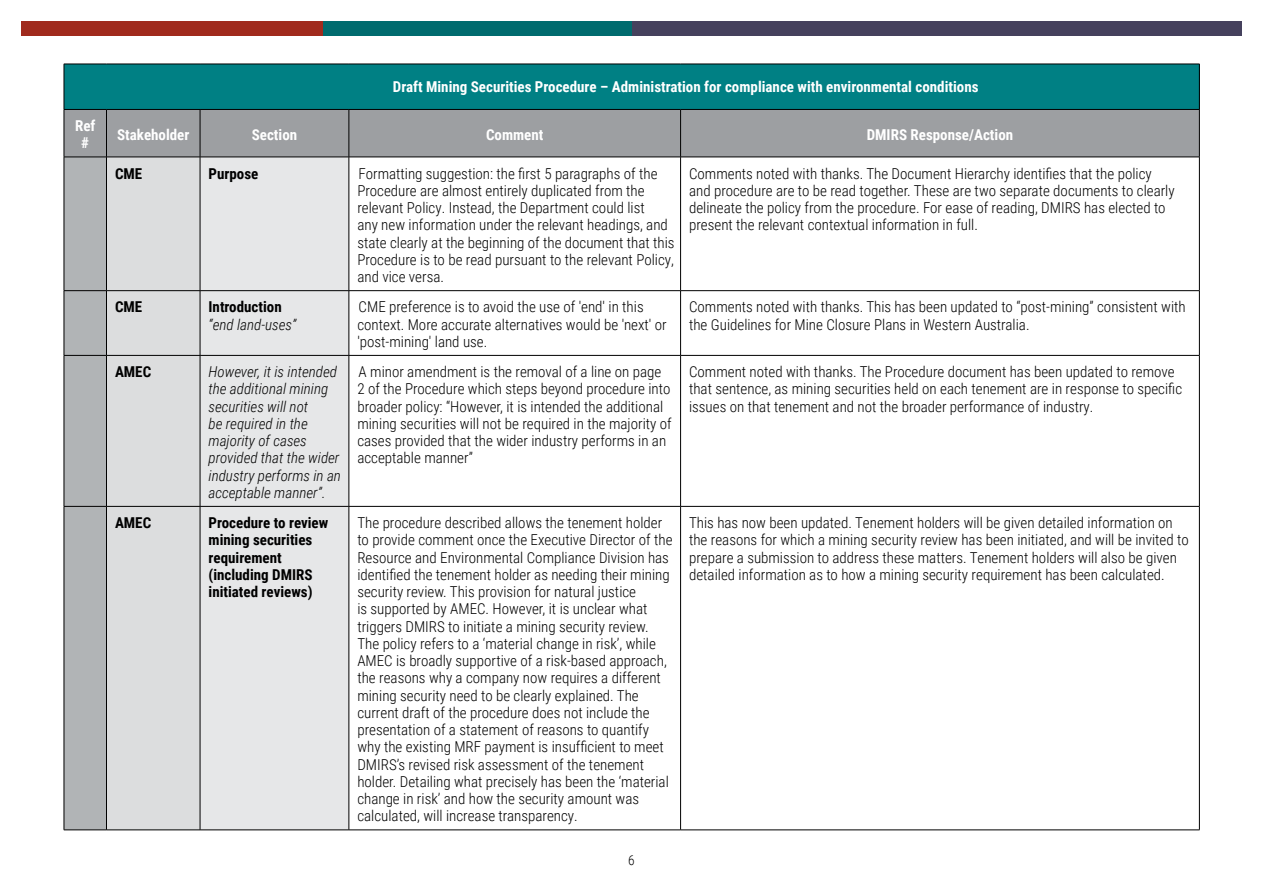
<style>
.page{position:relative;width:1263px;height:893px;background:#fff}
.page>*{position:absolute;margin:0;border:0;box-sizing:border-box;transform-origin:0 0}
.table_text{font:300 15px/17.2px "Roboto Condensed";color:#000}
.table_text-2{font:italic 300 15px/17.2px "Roboto Condensed";color:#000}
.table_text-3{font:700 15px/17.2px "Roboto Condensed";color:#fff;text-align:center}
.table_text-4{font:700 15px/17.2px "Roboto Condensed";color:#000}
.t1{font:300 13.5px "Roboto Condensed";color:#000}
.s1{font-weight:700;font-style:normal}
</style>
<div class="page">
<div style="left:21px;top:21px;width:303px;height:14px;background:#a02a1d"></div>
<div style="left:631px;top:21px;width:611px;height:14px;background:#45415d"></div>
<div style="left:323px;top:21px;width:308px;height:14px;background:#006b6e"></div>
<div style="left:64px;top:64px;width:1135px;height:45px;background:#008084"></div>
<div style="left:65px;top:110px;width:1134px;height:47px;background:#9d9fa2"></div>
<div style="left:65px;top:158px;width:41px;height:672px;background:#b1b4b6"></div>
<div style="left:107px;top:158px;width:93px;height:672px;background:#dcddde"></div>
<div style="left:201px;top:158px;width:148px;height:672px;background:#e6e7e8"></div>
<hr style="left:680px;top:110px;width:1px;height:47px;background:#000">
<hr style="left:1199px;top:110px;width:1px;height:47px;background:#000">
<hr style="left:349px;top:157px;width:332px;height:1px;background:#000">
<hr style="left:681px;top:157px;width:518px;height:1px;background:#000">
<hr style="left:680px;top:157px;width:1px;height:133px;background:#000">
<hr style="left:1199px;top:157px;width:1px;height:133px;background:#000">
<hr style="left:349px;top:290px;width:332px;height:1px;background:#000">
<hr style="left:681px;top:290px;width:518px;height:1px;background:#000">
<hr style="left:680px;top:291px;width:1px;height:64px;background:#000">
<hr style="left:1199px;top:291px;width:1px;height:64px;background:#000">
<hr style="left:349px;top:355px;width:332px;height:1px;background:#000">
<hr style="left:681px;top:355px;width:518px;height:1px;background:#000">
<hr style="left:680px;top:356px;width:1px;height:150px;background:#000">
<hr style="left:1199px;top:356px;width:1px;height:150px;background:#000">
<hr style="left:349px;top:506px;width:332px;height:1px;background:#000">
<hr style="left:681px;top:506px;width:518px;height:1px;background:#000">
<hr style="left:680px;top:507px;width:1px;height:323px;background:#000">
<hr style="left:1199px;top:507px;width:1px;height:323px;background:#000">
<hr style="left:349px;top:830px;width:332px;height:1px;background:#000">
<hr style="left:681px;top:830px;width:518px;height:1px;background:#000">
<hr style="left:64px;top:64px;width:42px;height:1px;background:#000">
<hr style="left:64px;top:64px;width:1px;height:45px;background:#000">
<hr style="left:106px;top:64px;width:94px;height:1px;background:#000">
<hr style="left:200px;top:64px;width:149px;height:1px;background:#000">
<hr style="left:349px;top:64px;width:332px;height:1px;background:#000">
<hr style="left:681px;top:64px;width:518px;height:1px;background:#000">
<hr style="left:1199px;top:64px;width:1px;height:45px;background:#000">
<hr style="left:349px;top:109px;width:332px;height:1px;background:#000">
<hr style="left:681px;top:109px;width:518px;height:1px;background:#000">
<hr style="left:64px;top:109px;width:42px;height:1px;background:#000">
<hr style="left:64px;top:110px;width:1px;height:47px;background:#000">
<hr style="left:64px;top:157px;width:42px;height:1px;background:#000">
<hr style="left:64px;top:157px;width:1px;height:133px;background:#000">
<hr style="left:64px;top:290px;width:42px;height:1px;background:#000">
<hr style="left:64px;top:291px;width:1px;height:64px;background:#000">
<hr style="left:64px;top:355px;width:42px;height:1px;background:#000">
<hr style="left:64px;top:356px;width:1px;height:150px;background:#000">
<hr style="left:64px;top:506px;width:42px;height:1px;background:#000">
<hr style="left:64px;top:507px;width:1px;height:323px;background:#000">
<hr style="left:64px;top:830px;width:42px;height:1px;background:#000">
<hr style="left:106px;top:109px;width:94px;height:1px;background:#000">
<hr style="left:106px;top:110px;width:1px;height:47px;background:#000">
<hr style="left:106px;top:157px;width:94px;height:1px;background:#000">
<hr style="left:106px;top:157px;width:1px;height:133px;background:#000">
<hr style="left:106px;top:290px;width:94px;height:1px;background:#000">
<hr style="left:106px;top:291px;width:1px;height:64px;background:#000">
<hr style="left:106px;top:355px;width:94px;height:1px;background:#000">
<hr style="left:106px;top:356px;width:1px;height:150px;background:#000">
<hr style="left:106px;top:506px;width:94px;height:1px;background:#000">
<hr style="left:106px;top:507px;width:1px;height:323px;background:#000">
<hr style="left:106px;top:830px;width:94px;height:1px;background:#000">
<hr style="left:200px;top:109px;width:149px;height:1px;background:#000">
<hr style="left:200px;top:110px;width:1px;height:47px;background:#000">
<hr style="left:349px;top:110px;width:1px;height:47px;background:#000">
<hr style="left:200px;top:157px;width:149px;height:1px;background:#000">
<hr style="left:200px;top:157px;width:1px;height:133px;background:#000">
<hr style="left:349px;top:157px;width:1px;height:133px;background:#000">
<hr style="left:200px;top:290px;width:149px;height:1px;background:#000">
<hr style="left:200px;top:291px;width:1px;height:64px;background:#000">
<hr style="left:349px;top:291px;width:1px;height:64px;background:#000">
<hr style="left:200px;top:355px;width:149px;height:1px;background:#000">
<hr style="left:200px;top:356px;width:1px;height:150px;background:#000">
<hr style="left:349px;top:356px;width:1px;height:150px;background:#000">
<hr style="left:200px;top:506px;width:149px;height:1px;background:#000">
<hr style="left:200px;top:507px;width:1px;height:323px;background:#000">
<hr style="left:349px;top:507px;width:1px;height:323px;background:#000">
<hr style="left:200px;top:830px;width:149px;height:1px;background:#000">
<p class="table_text-3" style="left:393px;top:78px;width:587px">Draft Mining Securities Procedure – Administration for compliance with environmental conditions</p>
<p class="table_text-3" style="left:75px;top:117px;width:22px">Ref #</p>
<p class="table_text-3" style="left:117px;top:125px;width:74px">Stakeholder</p>
<p class="table_text-3" style="left:252px;top:125px;width:47px">Section</p>
<p class="table_text-3" style="left:486px;top:125px;width:59px">Comment</p>
<p class="table_text-3" style="left:867px;top:125px;width:148px">DMIRS Response/Action</p>
<p class="table_text-4" style="left:115px;top:164px;width:29px">CME</p>
<p class="table_text-4" style="left:209px;top:164px;width:51px">Purpose</p>
<p class="table_text" style="left:357px;top:164px;width:319px">Formatting suggestion: the first 5 paragraphs of the Procedure are almost entirely duplicated from the relevant Policy. Instead, the Department could list<br>any new information under the relevant headings, and state clearly at the beginning of the document that this Procedure is to be read pursuant to the relevant Policy, and vice versa.</p>
<p class="table_text" style="left:689px;top:164px;width:487px">Comments noted with thanks. The Document Hierarchy identifies that the policy and procedure are to be read together. These are two separate documents to clearly delineate the policy from the procedure. For ease of reading, DMIRS has elected to present the relevant contextual information in full.</p>
<p class="table_text-4" style="left:115px;top:298px;width:29px">CME</p>
<p class="table_text-2" style="left:209px;top:298px;width:89px"><span class="s1">Introduction </span>“end land-uses”</p>
<p class="table_text" style="left:357px;top:298px;width:311px">CME preference is to avoid the use of 'end' in this context. More accurate alternatives would be 'next' or 'post-mining' land use.</p>
<p class="table_text" style="left:689px;top:298px;width:498px">Comments noted with thanks. This has been updated to “post-mining” consistent with the Guidelines for Mine Closure Plans in Western Australia.</p>
<p class="table_text-4" style="left:115px;top:363px;width:38px">AMEC</p>
<p class="table_text-2" style="left:209px;top:363px;width:134px">However, it is intended the additional mining securities will not<br>be required in the majority of cases provided that the wider industry performs in an acceptable manner”.</p>
<p class="table_text" style="left:357px;top:363px;width:316px">A minor amendment is the removal of a line on page<br>2 of the Procedure which steps beyond procedure into broader policy: “However, it is intended the additional mining securities will not be required in the majority of cases provided that the wider industry performs in an acceptable manner”</p>
<p class="table_text" style="left:689px;top:363px;width:494px">Comment noted with thanks. The Procedure document has been updated to remove that sentence, as mining securities held on each tenement are in response to specific issues on that tenement and not the broader performance of industry.</p>
<p class="table_text-4" style="left:115px;top:514px;width:38px">AMEC</p>
<p class="table_text-4" style="left:209px;top:514px;width:121px">Procedure to review mining securities requirement (including DMIRS initiated reviews)</p>
<p class="table_text" style="left:357px;top:514px;width:317px">The procedure described allows the tenement holder to provide comment once the Executive Director of the Resource and Environmental Compliance Division has identified the tenement holder as needing their mining security review. This provision for natural justice<br>is supported by AMEC. However, it is unclear what triggers DMIRS to initiate a mining security review.<br>The policy refers to a ‘material change in risk’, while AMEC is broadly supportive of a risk-based approach, the reasons why a company now requires a different mining security need to be clearly explained. The current draft of the procedure does not include the presentation of a statement of reasons to quantify why the existing MRF payment is insufficient to meet DMIRS’s revised risk assessment of the tenement holder. Detailing what precisely has been the ‘material change in risk’ and how the security amount was calculated, will increase transparency.</p>
<p class="table_text" style="left:689px;top:514px;width:501px">This has now been updated. Tenement holders will be given detailed information on the reasons for which a mining security review has been initiated, and will be invited to prepare a submission to address these matters. Tenement holders will also be given detailed information as to how a mining security requirement has been calculated.</p>
<p class="t1" style="left:628px;top:850px;width:8px">6</p>
</div>
